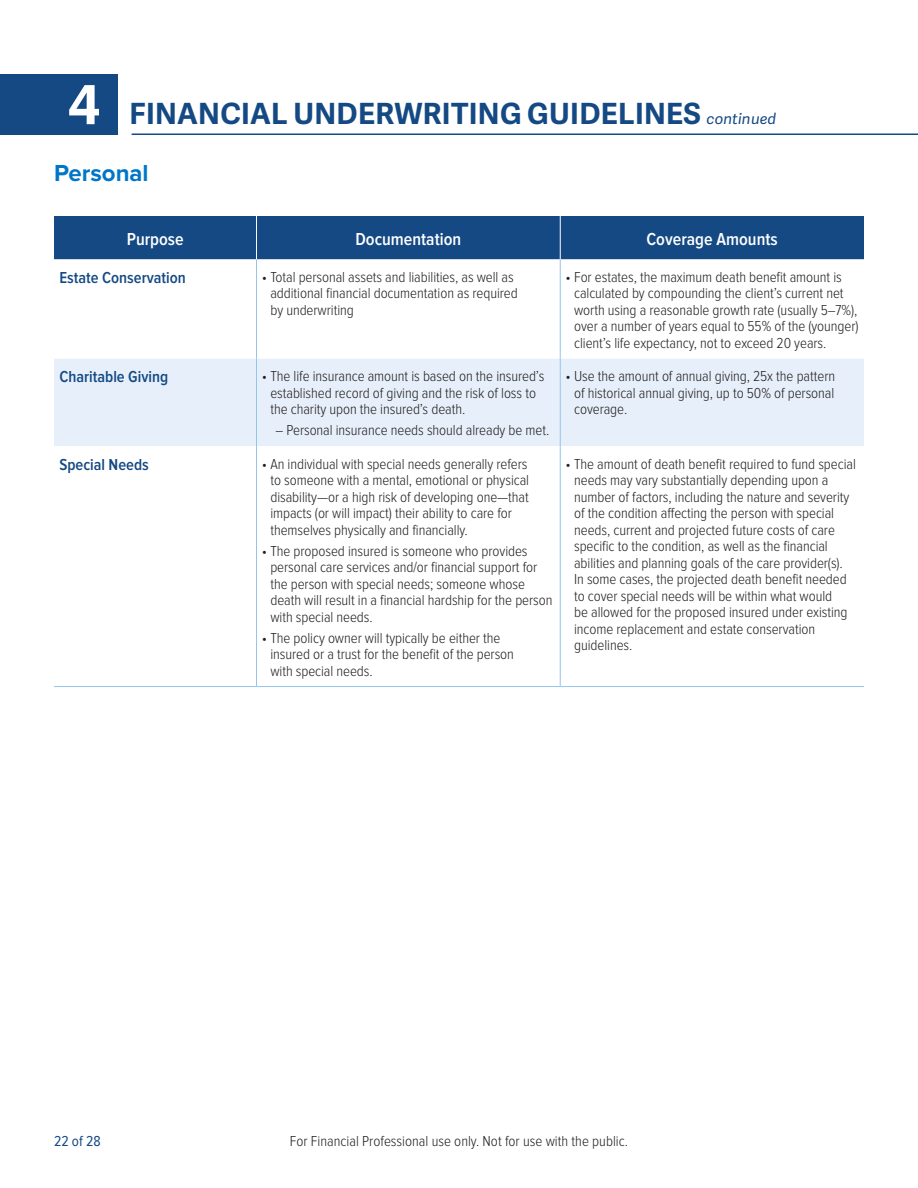
<style>
.page{position:relative;width:918px;height:1188px;background:#fff}
.page>*{position:absolute;margin:0;border:0;box-sizing:border-box;transform-origin:0 0}
.t1{font:700 29.25px "Adelle Sans";letter-spacing:.01em;color:#144984}
.t2{font:700 24px "Proxima Nova";color:#0076c8}
.t3{font:600 18px "Proxima Nova Cond";color:#fff}
.t4{font:600 16.5px "Proxima Nova Cond";color:#144984}
.t5{font:300 15px/16.5px "Proxima Nova Cond";letter-spacing:-.005em;color:#231f20}
.t6{font:15px "Proxima Nova Cond";color:#144984}
.s1{font-size:54px;color:#fff}
.s2{font-weight:400;font-style:italic;font-size:15px}
</style>
<div class="page">
<div style="left:0;top:74px;width:118px;height:61px;background:#144984"></div>
<div style="left:54px;top:216px;width:810px;height:43px;background:#144984"></div>
<div style="left:54px;top:359px;width:810px;height:87px;background:#e7f0fa"></div>
<hr style="left:256px;top:259px;width:1px;height:100px;background:#94c6ea">
<hr style="left:256px;top:359px;width:1px;height:87px;background:#94c6ea">
<hr style="left:256px;top:446px;width:1px;height:240px;background:#94c6ea">
<hr style="left:256px;top:216px;width:1px;height:43px;background:#fff">
<hr style="left:560px;top:259px;width:1px;height:100px;background:#94c6ea">
<hr style="left:560px;top:359px;width:1px;height:87px;background:#94c6ea">
<hr style="left:560px;top:446px;width:1px;height:240px;background:#94c6ea">
<hr style="left:54px;top:686px;width:202px;height:1px;background:#94c6ea">
<hr style="left:256px;top:686px;width:304px;height:1px;background:#94c6ea">
<hr style="left:560px;top:686px;width:304px;height:1px;background:#94c6ea">
<hr style="left:560px;top:216px;width:1px;height:43px;background:#fff">
<hr style="left:132px;top:134px;width:786px;height:1px;background:#144984">
<h1 class="t1" style="left:68px;top:92px;width:710px"><span class="s1">4</span> FINANCIAL UNDERWRITING GUIDELINES <span class="s2">continued</span></h1>
<h2 class="t2" style="left:54px;top:159px;width:96px">Personal</h2>
<p class="t3" style="left:127px;top:229px;width:58px">Purpose</p>
<p class="t3" style="left:355px;top:229px;width:107px">Documentation</p>
<p class="t3" style="left:646px;top:229px;width:133px">Coverage Amounts</p>
<p class="t4" style="left:59px;top:268px;width:128px">Estate Conservation</p>
<p class="t5" style="left:270px;top:269px;width:249px;text-indent:-8px">• Total personal assets and liabilities, as well as additional financial documentation as required by underwriting</p>
<p class="t5" style="left:574px;top:269px;width:286px;text-indent:-8px">• For estates, the maximum death benefit amount is calculated by compounding the client’s current net worth using a reasonable growth rate (usually 5–7%), over a number of years equal to 55% of the (younger) client’s life expectancy, not to exceed 20 years.</p>
<p class="t4" style="left:59px;top:368px;width:110px">Charitable Giving</p>
<p class="t5" style="left:270px;top:368px;width:275px;text-indent:-8px">• The life insurance amount is based on the insured’s established record of giving and the risk of loss to the charity upon the insured’s death.</p>
<p class="t5" style="left:275px;top:422px;width:276px">– Personal insurance needs should already be met.</p>
<p class="t5" style="left:574px;top:368px;width:263px;text-align:justify;text-indent:-8px">• Use the amount of annual giving, 25x the pattern of historical annual giving, up to 50% of personal coverage.</p>
<p class="t4" style="left:59px;top:455px;width:91px">Special Needs</p>
<p class="t5" style="left:270px;top:456px;width:260px;text-indent:-8px">• An individual with special needs generally refers to someone with a mental, emotional or physical disability—or a high risk of developing one—that impacts (or will impact) their ability to care for themselves physically and financially.</p>
<p class="t5" style="left:270px;top:543px;width:284px;text-indent:-8px">• The proposed insured is someone who provides personal care services and/or financial support for the person with special needs; someone whose death will result in a financial hardship for the person with special needs.</p>
<p class="t5" style="left:270px;top:630px;width:245px;text-indent:-8px">• The policy owner will typically be either the insured or a trust for the benefit of the person with special needs.</p>
<p class="t5" style="left:574px;top:456px;width:283px;text-indent:-8px">• The amount of death benefit required to fund special needs may vary substantially depending upon a number of factors, including the nature and severity of the condition affecting the person with special needs, current and projected future costs of care specific to the condition, as well as the financial abilities and planning goals of the care provider(s).<br>In some cases, the projected death benefit needed to cover special needs will be within what would<br>be allowed for the proposed insured under existing income replacement and estate conservation guidelines.</p>
<p class="t6" style="left:54px;top:1133px;width:48px">22 of 28</p>
<p class="t5" style="left:290px;top:1133px;width:340px">For Financial Professional use only. Not for use with the public.</p>
</div>
